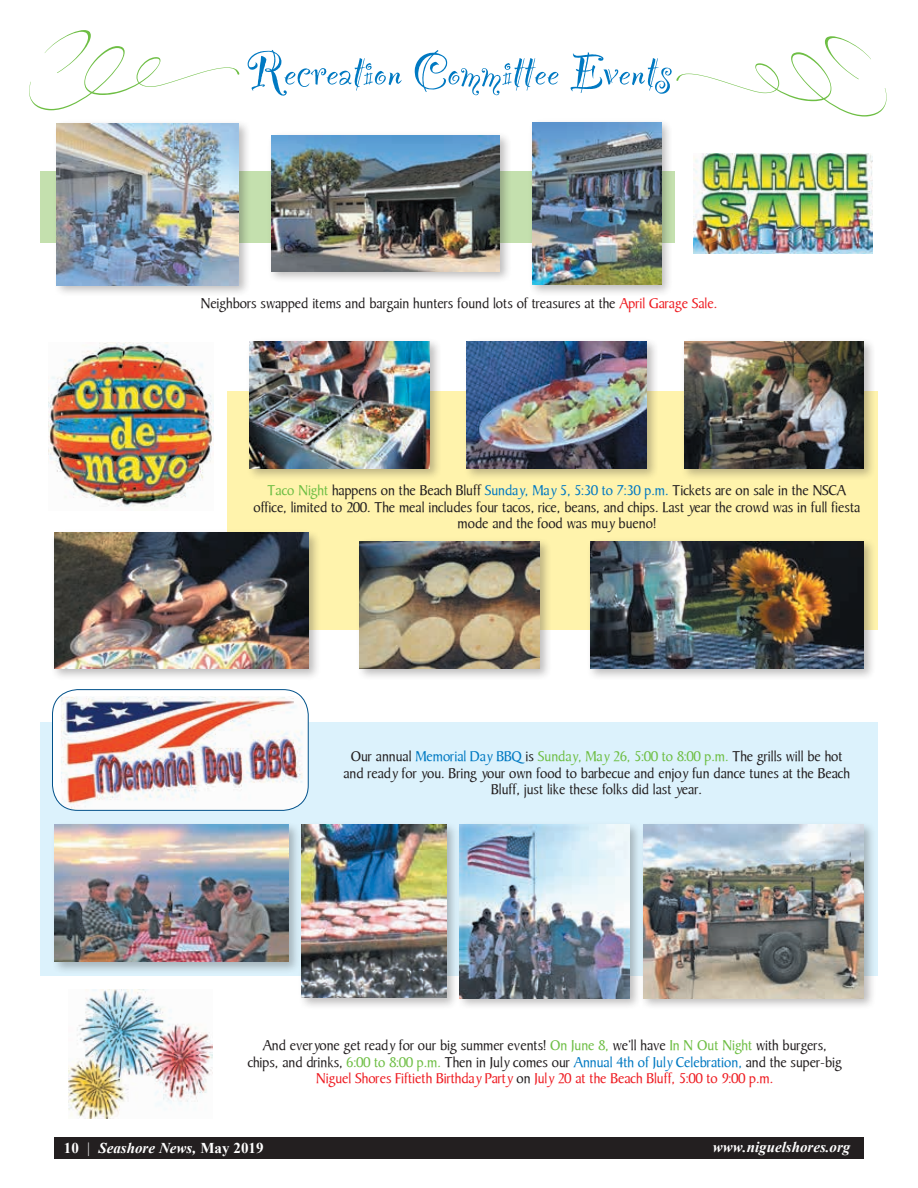
<style>
.page{position:relative;width:918px;height:1188px;background:#fff}
.page>*{position:absolute;margin:0;border:0;box-sizing:border-box;transform-origin:0 0}
.t1{font:55.5px "Party Let Plain";color:#0079c2}
.t2{font:49.95px "The Secret";color:#6ebe44;scale:1.54 1}
.t3{font:15px/16.5px "Persuasion S Si";color:#231f20;text-align:center}
.t4{font:italic 700 15px "Times New Roman";color:#fff}
.s1{color:#ee1d23}
.s2{color:#6ebe44}
.s3{color:#0079c2}
.s4{font-style:normal}
.s5{font-weight:400;font-style:normal}
</style>
<div class="page">
<div style="left:54px;top:1137px;width:810px;height:21px;background:#231f20"></div>
<div style="left:40px;top:722px;width:838px;height:254px;background:#dcf2fc"></div>
<div style="left:227px;top:391px;width:651px;height:238px;background:#fff3ac"></div>
<div style="left:40px;top:171px;width:635px;height:71px;background:#c4e0ae"></div>
<img style="left:693px;top:153px;width:180px;height:100px">
<div style="left:53px;top:119px;width:198px;height:179px;background:#231f20;opacity:.3"></div>
<img style="left:57px;top:123px;width:182px;height:162px">
<div style="left:528px;top:119px;width:146px;height:178px;background:#231f20;opacity:.3"></div>
<img style="left:532px;top:122px;width:129px;height:162px">
<div style="left:268px;top:131px;width:244px;height:153px;background:#231f20;opacity:.3"></div>
<img style="left:271px;top:135px;width:228px;height:136px">
<img style="left:49px;top:343px;width:164px;height:164px">
<div style="left:246px;top:338px;width:196px;height:143px;background:#231f20;opacity:.3"></div>
<img style="left:250px;top:341px;width:180px;height:128px">
<div style="left:463px;top:338px;width:196px;height:143px;background:#231f20;opacity:.3"></div>
<img style="left:467px;top:341px;width:180px;height:128px">
<div style="left:680px;top:338px;width:196px;height:144px;background:#231f20;opacity:.3"></div>
<img style="left:684px;top:341px;width:180px;height:128px">
<div style="left:50px;top:529px;width:271px;height:152px;background:#231f20;opacity:.3"></div>
<img style="left:54px;top:533px;width:255px;height:136px">
<div style="left:356px;top:537px;width:196px;height:144px;background:#231f20;opacity:.3"></div>
<img style="left:360px;top:541px;width:179px;height:128px">
<div style="left:587px;top:537px;width:290px;height:144px;background:#231f20;opacity:.3"></div>
<img style="left:590px;top:541px;width:274px;height:128px">
<div style="left:52px;top:690px;width:256px;height:120px;background:#fff;border-radius:25px"></div>
<img style="left:61px;top:696px;width:247px;height:114px">
<div style="left:52px;top:689px;width:257px;height:122px;border:1px solid #01518a;border-radius:25px"></div>
<div style="left:298px;top:821px;width:161px;height:190px;background:#231f20;opacity:.3"></div>
<img style="left:302px;top:825px;width:144px;height:173px">
<div style="left:456px;top:821px;width:186px;height:190px;background:#231f20;opacity:.3"></div>
<img style="left:460px;top:825px;width:170px;height:173px">
<div style="left:51px;top:821px;width:250px;height:153px;background:#231f20;opacity:.3"></div>
<img style="left:55px;top:825px;width:233px;height:137px">
<div style="left:639px;top:821px;width:237px;height:190px;background:#231f20;opacity:.3"></div>
<img style="left:643px;top:825px;width:221px;height:173px">
<img style="left:68px;top:989px;width:145px;height:129px">
<h2 class="t2" style="left:57px;top:35px;width:141px">==18</h2>
<h1 class="t1" style="left:246px;top:32px;width:428px">Recreation Committee Events</h1>
<p class="t3" style="left:201px;top:296px;width:518px">Neighbors swapped items and bargain hunters found lots of treasures at the <span class="s1">April Garage Sale.</span></p>
<p class="t3" style="left:253px;top:482px;width:608px"><span class="s2">Taco Night</span> happens on the Beach Bluff <span class="s3">Sunday, May 5, 5:30 to 7:30 p.m.</span> Tickets are on sale in the NSCA office, limited to 200. The meal includes four tacos, rice, beans, and chips. Last year the crowd was in full fiesta mode and the food was muy bueno!</p>
<p class="t3" style="left:343px;top:749px;width:508px">Our annual <span class="s3">Memorial Day BBQ</span> is <span class="s2">Sunday, May 26, 5:00 to 8:00 p.m.</span> The grills will be hot and ready for you. Bring your own food to barbecue and enjoy fun dance tunes at the Beach<br>Bluff, just like these folks did last year.</p>
<p class="t3" style="left:248px;top:1038px;width:596px">And everyone get ready for our big summer events! <span class="s2">On June 8,</span> we’ll have <span class="s2">In N Out Night</span> with burgers, chips, and drinks, <span class="s2">6:00 to 8:00 p.m.</span> Then in July comes our <span class="s3">Annual 4th of July Celebration,</span> and the super-big<br><span class="s1">Niguel Shores Fiftieth Birthday Party</span> on <span class="s1">July 20 at the Beach Bluff, 5:00 to 9:00 p.m.</span></p>
<p class="t4" style="left:64px;top:1137px;width:201px"><span class="s4">10</span> <span class="s5">|</span> Seashore News, <span class="s4">May 2019</span></p>
<p class="t4" style="left:713px;top:1137px;width:139px">www.niguelshores.org</p>
</div>
